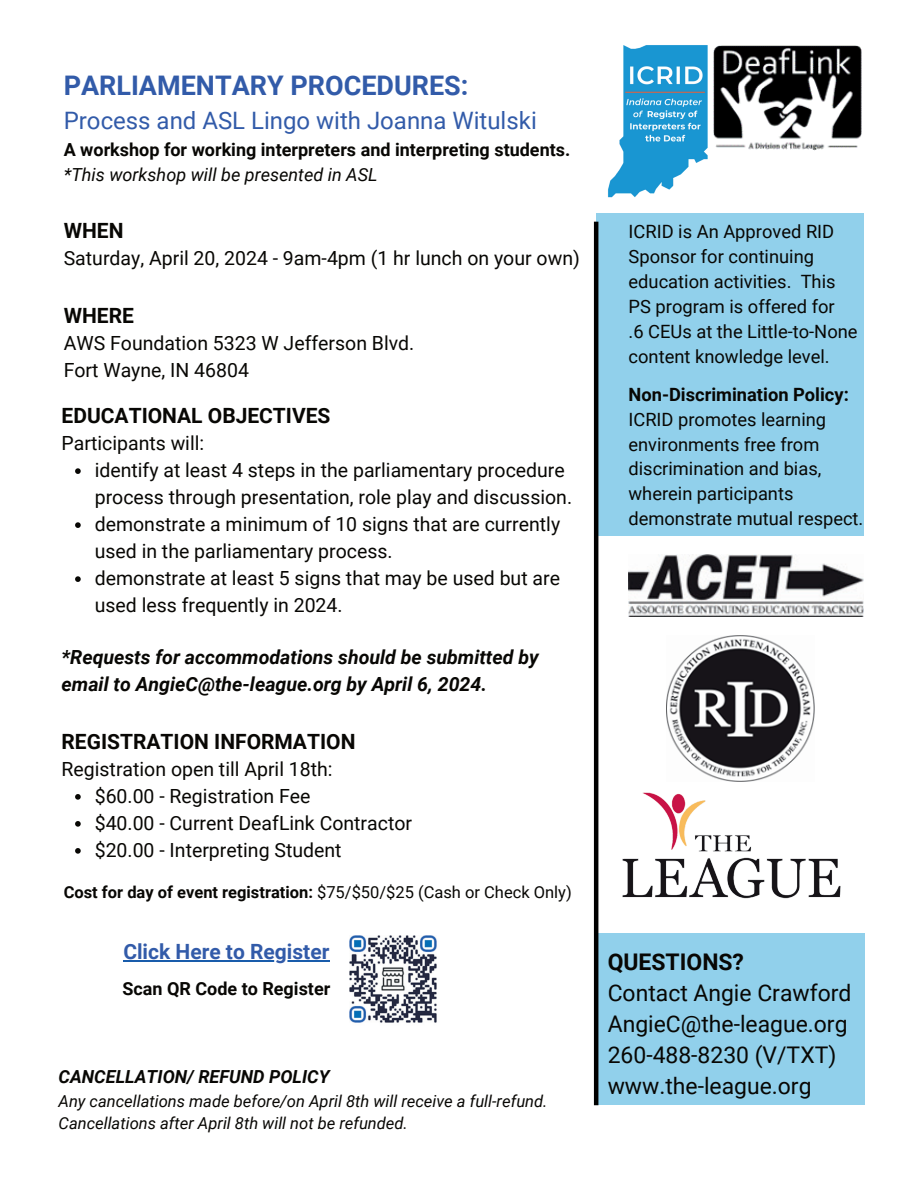
<style>
.page{position:relative;width:918px;height:1188px;background:#fff}
.page>*{position:absolute;margin:0;border:0;box-sizing:border-box;transform-origin:0 0}
.t1{font:700 27px "Roboto";color:#325ba9}
.t2{font:24px "Roboto";color:#325ba9}
.t3{font:22.95px/31px "Roboto";color:#080704}
.t4{font:700 22.95px "Roboto";color:#080704}
.t5{font:700 21px "Roboto";color:#080704}
.t6{font:700 21px "Roboto";color:#325ba9}
.t7{font:19.5px/27px "Roboto";color:#080704}
.t8{font:italic 700 19.5px/27px "Roboto";color:#080704}
.t9{font:18.3px/25px "Roboto";color:#080704}
.t10{font:700 18.3px "Roboto";color:#080704}
.t11{font:700 18px "Roboto";color:#080704}
.t12{font:italic 18px "Roboto";color:#080704}
.t13{font:italic 700 18px "Roboto";color:#080704}
.t14{font:italic 16.5px/22.5px "Roboto";color:#080704}
.t15{font:700 16.5px "Roboto";color:#080704}
.s1{font-weight:400}
</style>
<div class="page">
<img style="left:608px;top:45px;width:100px;height:153px">
<img style="left:713px;top:46px;width:149px;height:105px">
<img style="left:629px;top:555px;width:235px;height:61px">
<img style="left:349px;top:935px;width:88px;height:88px">
<img style="left:622px;top:792px;width:219px;height:107px">
<svg style="left:75px;top:468px;width:6px;height:6px"></svg>
<svg style="left:75px;top:522px;width:6px;height:6px"></svg>
<svg style="left:75px;top:576px;width:6px;height:6px"></svg>
<div style="left:596px;top:214px;width:268px;height:322px;background:#91d0eb"></div>
<div style="left:597px;top:933px;width:268px;height:172px;background:#91d0eb"></div>
<hr style="left:594px;top:222px;width:4px;height:883px;background:#000">
<img style="left:667px;top:636px;width:147px;height:146px">
<svg style="left:75px;top:794px;width:6px;height:6px"></svg>
<svg style="left:75px;top:821px;width:6px;height:6px"></svg>
<svg style="left:75px;top:848px;width:6px;height:6px"></svg>
<hr style="left:123px;top:960px;width:206px;height:1px;background:#195cab">
<h1 class="t1" style="left:64px;top:67px;width:406px">PARLIAMENTARY PROCEDURES:</h1>
<p class="t2" style="left:64px;top:104px;width:475px">Process and ASL Lingo with Joanna Witulski</p>
<p class="t11" style="left:64px;top:137px;width:508px">A workshop for working interpreters and interpreting students.</p>
<p class="t12" style="left:64px;top:162px;width:315px">*This workshop will be presented in ASL</p>
<p class="t5" style="left:64px;top:216px;width:61px">WHEN</p>
<p class="t7" style="left:64px;top:244px;width:518px">Saturday, April 20, 2024 - 9am-4pm (1 hr lunch on your own)</p>
<p class="t5" style="left:64px;top:301px;width:72px">WHERE</p>
<p class="t7" style="left:64px;top:329px;width:352px">AWS Foundation 5323 W Jefferson Blvd.<br>Fort Wayne, IN 46804</p>
<p class="t5" style="left:62px;top:401px;width:270px">EDUCATIONAL OBJECTIVES</p>
<p class="t7" style="left:95px;top:429px;width:479px;text-indent:-33px">Participants will:<br>identify at least 4 steps in the parliamentary procedure process through presentation, role play and discussion. demonstrate a minimum of 10 signs that are currently used in the parliamentary process.<br>demonstrate at least 5 signs that may be used but are used less frequently in 2024.</p>
<p class="t8" style="left:62px;top:643px;width:479px">*Requests for accommodations should be submitted by email to AngieC@the-league.org by April 6, 2024.</p>
<p class="t5" style="left:62px;top:727px;width:295px">REGISTRATION INFORMATION</p>
<p class="t7" style="left:95px;top:755px;width:319px;text-indent:-33px">Registration open till April 18th:<br>$60.00 - Registration Fee<br>$40.00 - Current DeafLink Contractor $20.00 - Interpreting Student</p>
<p class="t15" style="left:64px;top:881px;width:510px">Cost for day of event registration: <span class="s1">$75/$50/$25 (Cash or Check Only)</span></p>
<p class="t6" style="left:123px;top:937px;width:208px">Click Here to Register</p>
<p class="t11" style="left:122px;top:976px;width:209px">Scan QR Code to Register</p>
<p class="t13" style="left:59px;top:1064px;width:273px">CANCELLATION/ REFUND POLICY</p>
<p class="t14" style="left:59px;top:1089px;width:490px">Any cancellations made before/on April 8th will receive a full-refund.<br>Cancellations after April 8th will not be refunded.</p>
<p class="t9" style="left:629px;top:218px;width:231px">ICRID is An Approved RID<br>Sponsor for continuing education activities. This<br>PS program is offered for<br>.6 CEUs at the Little-to-None content knowledge level.</p>
<p class="t10" style="left:629px;top:382px;width:222px">Non-Discrimination Policy:</p>
<p class="t9" style="left:629px;top:406px;width:236px">ICRID promotes learning environments free from discrimination and bias, wherein participants demonstrate mutual respect.</p>
<p class="t4" style="left:608px;top:946px;width:138px">QUESTIONS?</p>
<p class="t3" style="left:608px;top:976px;width:245px">Contact Angie Crawford<br>AngieC@the-league.org<br>260-488-8230 (V/TXT) www.the-league.org</p>
</div>
